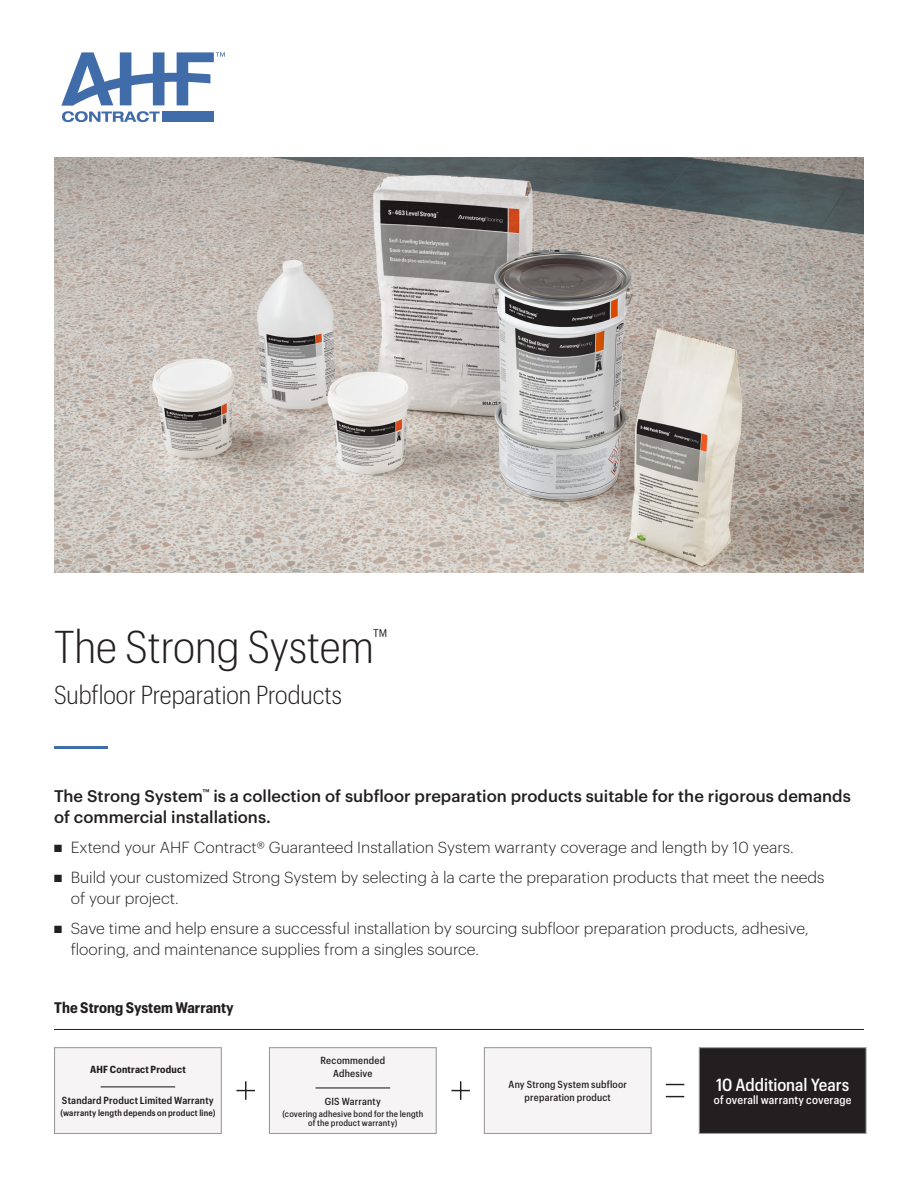
<style>
.page{position:relative;width:918px;height:1188px;background:#fff}
.page>*{position:absolute;margin:0;border:0;box-sizing:border-box;transform-origin:0 0}
.t1{font:300 45px "Graphik Compact";color:#231f20}
.t2{font:300 25.5px "Graphik Compact";color:#231f20}
.t3{font:500 17.25px "Graphik Compact";letter-spacing:-.005em;color:#fff}
.t4{font:500 16.5px/21.6px "Graphik";color:#231f20}
.t5{font:300 15.75px/21px "Graphik";color:#231f20}
.t6{font:700 15px "Graphik Compact";color:#231f20}
.t7{font:500 11.55px "Graphik Compact";letter-spacing:.015em;color:#fff}
.t8{font:500 10.05px/12.9px "Graphik Compact";letter-spacing:.02em;color:#231f20;text-align:center}
.t9{font:600 10.05px "Graphik Compact";letter-spacing:.015em;color:#231f20}
.t10{font:700 10.05px "Graphik Compact";letter-spacing:.02em;color:#231f20}
.t11{font:500 8.7px/8.7px "Graphik Compact";letter-spacing:.025em;color:#231f20;text-align:center}
.t12{font:600 8.7px "Graphik Compact";letter-spacing:.02em;color:#231f20}
</style>
<div class="page">
<img style="left:54px;top:158px;width:810px;height:414px">
<hr style="left:54px;top:746px;width:54px;height:3px;background:#416caa">
<div style="left:55px;top:1048px;width:166px;height:85px;background:#f6f4f5"></div>
<div style="left:54px;top:1047px;width:168px;height:87px;border:1px solid #99989b"></div>
<div style="left:269px;top:1048px;width:167px;height:85px;background:#f6f4f5"></div>
<div style="left:269px;top:1047px;width:168px;height:87px;border:1px solid #99989b"></div>
<div style="left:484px;top:1048px;width:167px;height:85px;background:#f6f4f5"></div>
<div style="left:484px;top:1047px;width:168px;height:87px;border:1px solid #99989b"></div>
<div style="left:699px;top:1048px;width:167px;height:85px;background:#231f20"></div>
<div style="left:699px;top:1047px;width:168px;height:87px;border:1px solid #99989b"></div>
<svg style="left:666px;top:1084px;width:18px;height:1px"></svg>
<svg style="left:666px;top:1096px;width:18px;height:1px"></svg>
<svg style="left:237px;top:1081px;width:18px;height:19px"></svg>
<svg style="left:451px;top:1081px;width:19px;height:19px"></svg>
<hr style="left:101px;top:1086px;width:74px;height:1px;background:#231f20">
<hr style="left:316px;top:1087px;width:74px;height:1px;background:#231f20">
<hr style="left:54px;top:1029px;width:810px;height:1px;background:#231f20">
<div style="left:162px;top:111px;width:52px;height:11px;background:#416caa"></div>
<svg style="left:61px;top:52px;width:164px;height:53px"></svg>
<svg style="left:62px;top:111px;width:98px;height:11px"></svg>
<p class="t1" style="left:54px;top:616px;width:335px">The Strong System<sup>™</sup></p>
<p class="t2" style="left:54px;top:677px;width:289px">Subfloor Preparation Products</p>
<p class="t4" style="left:54px;top:784px;width:798px">The Strong System<sup>™</sup> is a collection of subfloor preparation products suitable for the rigorous demands of commercial installations.</p>
<p class="t5" style="left:54px;top:836px;width:741px">■ Extend your AHF Contract® Guaranteed Installation System warranty coverage and length by 10 years.</p>
<p class="t5" style="left:71px;top:866px;width:755px;text-indent:-17px">■ Build your customized Strong System by selecting à la carte the preparation products that meet the needs of your project.</p>
<p class="t5" style="left:71px;top:917px;width:740px;text-indent:-17px">■ Save time and help ensure a successful installation by sourcing subfloor preparation products, adhesive, flooring, and maintenance supplies from a singles source.</p>
<p class="t6" style="left:54px;top:996px;width:181px">The Strong System Warranty</p>
<p class="t10" style="left:90px;top:1062px;width:97px">AHF Contract Product</p>
<p class="t9" style="left:62px;top:1093px;width:153px">Standard Product Limited Warranty</p>
<p class="t12" style="left:60px;top:1106px;width:157px">(warranty length depends on product line)</p>
<p class="t8" style="left:321px;top:1053px;width:66px">Recommended<br>Adhesive</p>
<p class="t8" style="left:325px;top:1094px;width:58px">GIS Warranty</p>
<p class="t11" style="left:282px;top:1109px;width:142px">(covering adhesive bond for the length of the product warranty)</p>
<p class="t8" style="left:509px;top:1077px;width:120px">Any Strong System subfloor preparation product</p>
<p class="t3" style="left:716px;top:1072px;width:135px">10 Additional Years</p>
<p class="t7" style="left:714px;top:1091px;width:139px">of overall warranty coverage</p>
</div>
